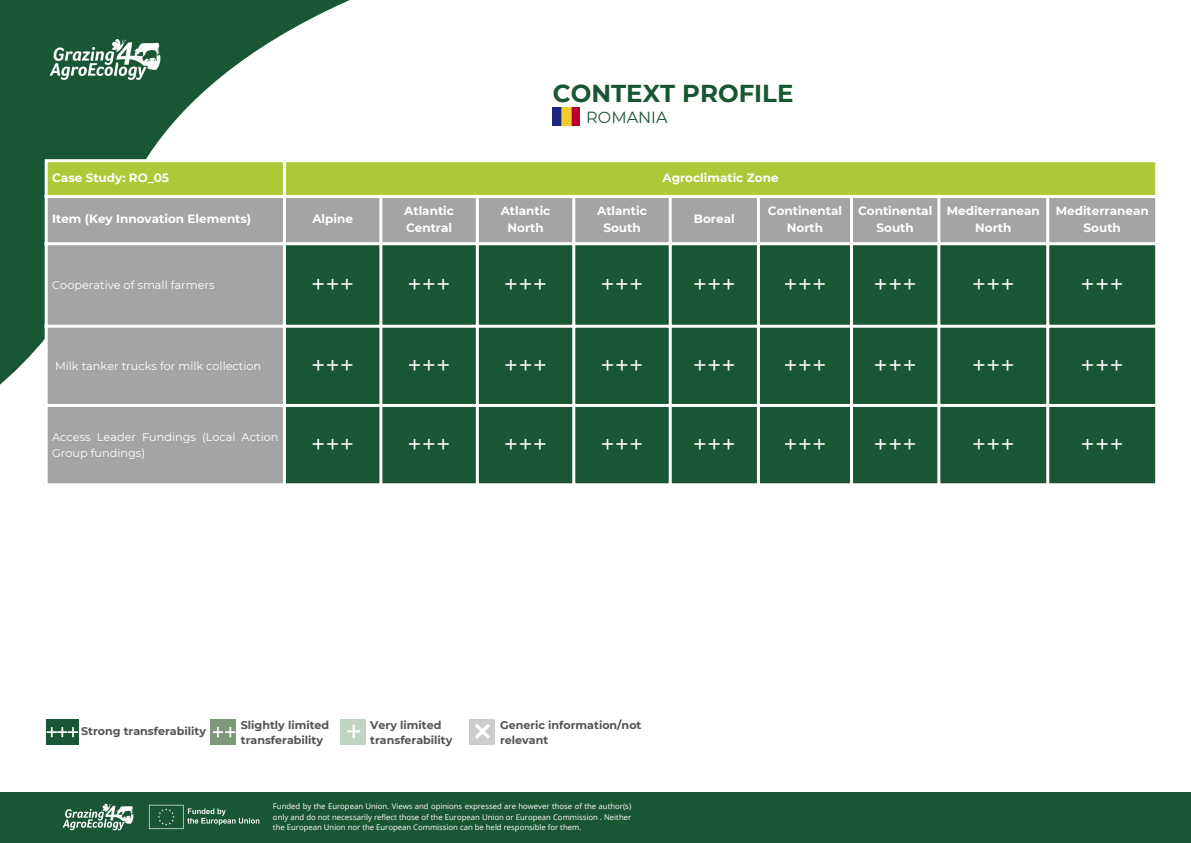
<style>
.page{position:relative;width:1191px;height:843px;background:#fff}
.page>*{position:absolute;margin:0;border:0;box-sizing:border-box;transform-origin:0 0}
.t1{font:25px "Montserrat";color:#fff}
.t2{font:700 24.4px "Montserrat";color:#195634}
.t3{font:16px "Montserrat";color:#195634}
.t4{font:700 12px/16.5px "Montserrat";color:#fff;text-align:center}
.t5{font:11.3px/15.7px "Montserrat";color:#fff}
.t6{font:700 11.1px/14.8px "Montserrat";color:#545454}
.t7{font:7.8px/10.3px "Open Sans";color:#fff;text-align:justify}
</style>
<div class="page">
<svg style="left:0;top:0;width:580px;height:485px"></svg>
<div style="left:46px;top:719px;width:32px;height:25px;background:#195634"></div>
<div style="left:210px;top:719px;width:26px;height:25px;background:#7e997a"></div>
<div style="left:340px;top:719px;width:25px;height:25px;background:#c0d4c3"></div>
<div style="left:470px;top:719px;width:25px;height:25px;background:#ccc"></div>
<img style="left:46px;top:36px;width:119px;height:48px">
<div style="left:0;top:791px;width:1190px;height:51px;background:#195634"></div>
<img style="left:148px;top:804px;width:112px;height:25px">
<img style="left:62px;top:803px;width:72px;height:28px">
<svg style="left:475px;top:724px;width:15px;height:14px"></svg>
<svg style="left:347px;top:724px;width:13px;height:13px"></svg>
<svg style="left:46px;top:726px;width:32px;height:11px"></svg>
<svg style="left:212px;top:727px;width:23px;height:10px"></svg>
<div style="left:48px;top:162px;width:1106px;height:33px;background:#aec937"></div>
<div style="left:48px;top:198px;width:1106px;height:285px;background:#a4a4a4"></div>
<div style="left:286px;top:245px;width:868px;height:238px;background:#195634"></div>
<hr style="left:45px;top:162px;width:3px;height:321px;background:#fff">
<hr style="left:283px;top:162px;width:3px;height:321px;background:#fff">
<hr style="left:379px;top:198px;width:3px;height:285px;background:#fff">
<hr style="left:476px;top:198px;width:3px;height:285px;background:#fff">
<hr style="left:572px;top:198px;width:3px;height:285px;background:#fff">
<hr style="left:668px;top:198px;width:3px;height:285px;background:#fff">
<hr style="left:756px;top:198px;width:3px;height:285px;background:#fff">
<hr style="left:850px;top:198px;width:3px;height:285px;background:#fff">
<hr style="left:937px;top:198px;width:3px;height:285px;background:#fff">
<hr style="left:1046px;top:198px;width:3px;height:285px;background:#fff">
<hr style="left:45px;top:159px;width:1112px;height:3px;background:#fff">
<hr style="left:45px;top:195px;width:1112px;height:3px;background:#fff">
<hr style="left:45px;top:242px;width:1112px;height:3px;background:#fff">
<hr style="left:45px;top:324px;width:1112px;height:3px;background:#fff">
<hr style="left:45px;top:404px;width:1112px;height:3px;background:#fff">
<hr style="left:45px;top:483px;width:1112px;height:3px;background:#fff">
<img style="left:553px;top:108px;width:26px;height:18px">
<p class="t2" style="left:553px;top:78px;width:242px">CONTEXT PROFILE</p>
<p class="t3" style="left:586px;top:108px;width:83px">ROMANIA</p>
<p class="t4" style="left:52px;top:169px;width:118px">Case Study: RO_05</p>
<p class="t4" style="left:662px;top:169px;width:117px">Agroclimatic Zone</p>
<h2 class="t4" style="left:52px;top:211px;width:200px">Item (Key Innovation Elements)</h2>
<p class="t4" style="left:312px;top:211px;width:42px">Alpine</p>
<p class="t4" style="left:404px;top:202px;width:51px;text-align:left">Atlantic<br>Central</p>
<p class="t4" style="left:500px;top:202px;width:51px">Atlantic<br>North</p>
<p class="t4" style="left:597px;top:202px;width:51px">Atlantic<br>South</p>
<p class="t4" style="left:693px;top:211px;width:42px">Boreal</p>
<p class="t4" style="left:767px;top:202px;width:76px">Continental<br>North</p>
<p class="t4" style="left:858px;top:202px;width:76px">Continental<br>South</p>
<p class="t4" style="left:946px;top:202px;width:95px">Mediterranean<br>North</p>
<p class="t4" style="left:1055px;top:202px;width:95px">Mediterranean<br>South</p>
<h1 class="t5" style="left:52px;top:277px;width:164px">Cooperative of small farmers</h1>
<p class="t1" style="left:311px;top:268px;width:45px">+++</p>
<p class="t1" style="left:407px;top:268px;width:45px">+++</p>
<p class="t1" style="left:504px;top:268px;width:45px">+++</p>
<p class="t1" style="left:600px;top:268px;width:45px">+++</p>
<p class="t1" style="left:692px;top:268px;width:45px">+++</p>
<p class="t1" style="left:783px;top:268px;width:45px">+++</p>
<p class="t1" style="left:873px;top:268px;width:45px">+++</p>
<p class="t1" style="left:971px;top:268px;width:45px">+++</p>
<p class="t1" style="left:1080px;top:268px;width:45px">+++</p>
<p class="t5" style="left:55px;top:358px;width:207px">Milk tanker trucks for milk collection</p>
<p class="t1" style="left:311px;top:349px;width:45px">+++</p>
<p class="t1" style="left:407px;top:349px;width:45px">+++</p>
<p class="t1" style="left:504px;top:349px;width:45px">+++</p>
<p class="t1" style="left:600px;top:349px;width:45px">+++</p>
<p class="t1" style="left:692px;top:349px;width:45px">+++</p>
<p class="t1" style="left:783px;top:349px;width:45px">+++</p>
<p class="t1" style="left:873px;top:349px;width:45px">+++</p>
<p class="t1" style="left:971px;top:349px;width:45px">+++</p>
<p class="t1" style="left:1080px;top:349px;width:45px">+++</p>
<p class="t5" style="left:52px;top:429px;width:228px">Access Leader Fundings (Local Action<br>Group fundings)</p>
<p class="t1" style="left:311px;top:428px;width:45px">+++</p>
<p class="t1" style="left:407px;top:428px;width:45px">+++</p>
<p class="t1" style="left:504px;top:428px;width:45px">+++</p>
<p class="t1" style="left:600px;top:428px;width:45px">+++</p>
<p class="t1" style="left:692px;top:428px;width:45px">+++</p>
<p class="t1" style="left:783px;top:428px;width:45px">+++</p>
<p class="t1" style="left:873px;top:428px;width:45px">+++</p>
<p class="t1" style="left:971px;top:428px;width:45px">+++</p>
<p class="t1" style="left:1080px;top:428px;width:45px">+++</p>
<p class="t6" style="left:81px;top:723px;width:126px">Strong transferability</p>
<p class="t6" style="left:241px;top:717px;width:90px">Slightly limited transferability</p>
<p class="t6" style="left:500px;top:717px;width:143px">Generic information/not relevant</p>
<p class="t6" style="left:370px;top:717px;width:84px">Very limited transferability</p>
<p class="t7" style="left:273px;top:800px;width:360px">Funded by the European Union. Views and opinions expressed are however those of the author(s) only and do not necessarily reflect those of the European Union or European Commission . Neither the European Union nor the European Commission can be held responsible for them.</p>
</div>
